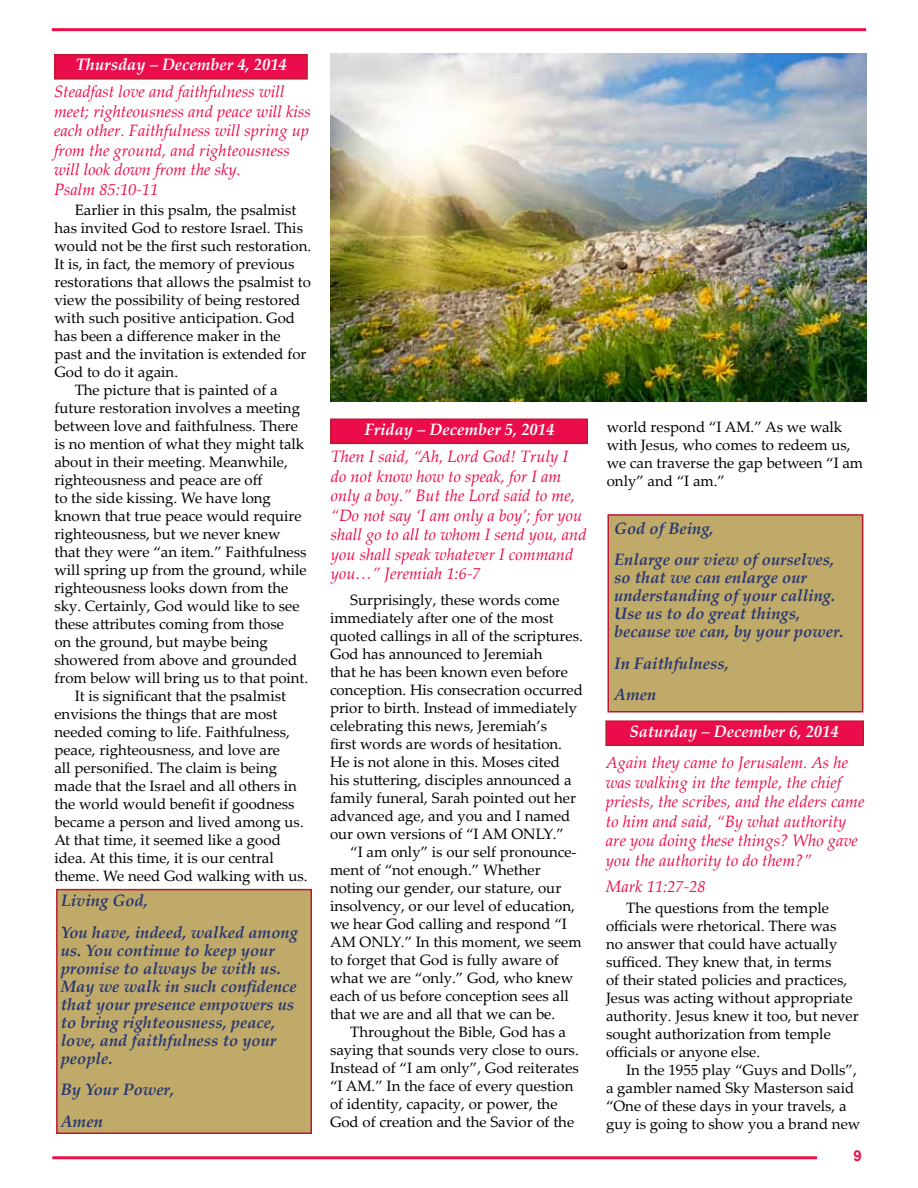
<style>
.page{position:relative;width:918px;height:1188px;background:#fff}
.page>*{position:absolute;margin:0;border:0;box-sizing:border-box;transform-origin:0 0}
.t1{font:italic 16.5px/19.5px "Palatino Linotype";color:#eb0c4b}
.t2{font:italic 700 16.5px/18px "Palatino Linotype";color:#293773}
.t3{font:italic 700 16.5px "Palatino Linotype";color:#fff}
.t4{font:15px/18px "Palatino Linotype";color:#000}
.t5{font:700 15px "Arial";color:#eb114b}
</style>
<div class="page">
<hr style="left:52px;top:1156px;width:765px;height:3px;background:#eb114b">
<hr style="left:52px;top:28px;width:814px;height:3px;background:#eb114b">
<div style="left:54px;top:54px;width:254px;height:26px;background:#eb0c4b;border:2px solid #bc1930"></div>
<div style="left:56px;top:889px;width:256px;height:245px;background:#bfaa69;border:2px solid #bc1930"></div>
<div style="left:330px;top:418px;width:258px;height:26px;background:#eb0c4b;border:2px solid #bc1930"></div>
<div style="left:608px;top:514px;width:255px;height:198px;background:#bfaa69;border:2px solid #bc1930"></div>
<div style="left:605px;top:720px;width:259px;height:26px;background:#eb0c4b;border:2px solid #bc1930"></div>
<img style="left:330px;top:54px;width:536px;height:348px">
<p class="t3" style="left:76px;top:53px;width:212px">Thursday – December 4, 2014</p>
<p class="t1" style="left:54px;top:81px;width:258px">Steadfast love and faithfulness will meet; righteousness and peace will kiss each other. Faithfulness will spring up from the ground, and righteousness will look down from the sky.<br>Psalm 85:10-11</p>
<p class="t4" style="left:75px;top:201px;width:223px">Earlier in this psalm, the psalmist</p>
<p class="t4" style="left:54px;top:219px;width:250px">has invited God to restore Israel. This</p>
<p class="t4" style="left:54px;top:237px;width:258px">would not be the first such restoration.</p>
<p class="t4" style="left:54px;top:255px;width:242px">It is, in fact, the memory of previous</p>
<p class="t4" style="left:54px;top:273px;width:258px">restorations that allows the psalmist to</p>
<p class="t4" style="left:54px;top:291px;width:247px">view the possibility of being restored</p>
<p class="t4" style="left:54px;top:309px;width:242px">with such positive anticipation. God</p>
<p class="t4" style="left:54px;top:327px;width:228px">has been a difference maker in the</p>
<p class="t4" style="left:54px;top:345px;width:254px">past and the invitation is extended for</p>
<p class="t4" style="left:54px;top:363px;width:125px">God to do it again.</p>
<p class="t4" style="left:75px;top:381px;width:204px">The picture that is painted of a</p>
<p class="t4" style="left:54px;top:399px;width:247px">future restoration involves a meeting</p>
<p class="t4" style="left:54px;top:417px;width:245px">between love and faithfulness. There</p>
<p class="t4" style="left:54px;top:435px;width:251px">is no mention of what they might talk</p>
<p class="t4" style="left:54px;top:453px;width:235px">about in their meeting. Meanwhile,</p>
<p class="t4" style="left:54px;top:471px;width:210px">righteousness and peace are off</p>
<p class="t4" style="left:54px;top:489px;width:218px">to the side kissing. We have long</p>
<p class="t4" style="left:54px;top:507px;width:249px">known that true peace would require</p>
<p class="t4" style="left:54px;top:525px;width:228px">righteousness, but we never knew</p>
<p class="t4" style="left:54px;top:543px;width:254px">that they were “an item.” Faithfulness</p>
<p class="t4" style="left:54px;top:561px;width:254px">will spring up from the ground, while</p>
<p class="t4" style="left:54px;top:579px;width:235px">righteousness looks down from the</p>
<p class="t4" style="left:54px;top:597px;width:247px">sky. Certainly, God would like to see</p>
<p class="t4" style="left:54px;top:615px;width:231px">these attributes coming from those</p>
<p class="t4" style="left:54px;top:633px;width:215px">on the ground, but maybe being</p>
<p class="t4" style="left:54px;top:651px;width:244px">showered from above and grounded</p>
<p class="t4" style="left:54px;top:669px;width:255px">from below will bring us to that point.</p>
<p class="t4" style="left:75px;top:687px;width:213px">It is significant that the psalmist</p>
<p class="t4" style="left:54px;top:705px;width:225px">envisions the things that are most</p>
<p class="t4" style="left:54px;top:723px;width:237px">needed coming to life. Faithfulness,</p>
<p class="t4" style="left:54px;top:741px;width:227px">peace, righteousness, and love are</p>
<p class="t4" style="left:54px;top:759px;width:224px">all personified. The claim is being</p>
<p class="t4" style="left:54px;top:777px;width:244px">made that the Israel and all others in</p>
<p class="t4" style="left:54px;top:795px;width:242px">the world would benefit if goodness</p>
<p class="t4" style="left:54px;top:813px;width:251px">became a person and lived among us.</p>
<p class="t4" style="left:54px;top:831px;width:228px">At that time, it seemed like a good</p>
<p class="t4" style="left:54px;top:849px;width:221px">idea. At this time, it is our central</p>
<p class="t4" style="left:54px;top:867px;width:255px">theme. We need God walking with us.</p>
<p class="t2" style="left:61px;top:884px;width:239px;line-height:31.5px">Living God,<br>You have, indeed, walked among</p>
<p class="t2" style="left:61px;top:940px;width:238px">us. You continue to keep your promise to always be with us.<br>May we walk in such confidence that your presence empowers us to bring righteousness, peace, love, and faithfulness to your people.</p>
<p class="t2" style="left:61px;top:1073px;width:115px;line-height:31.5px">By Your Power,<br>Amen</p>
<p class="t3" style="left:364px;top:418px;width:191px">Friday – December 5, 2014</p>
<p class="t1" style="left:331px;top:446px;width:257px">Then I said, “Ah, Lord God! Truly I do not know how to speak, for I am only a boy.” But the Lord said to me, “Do not say ‘I am only a boy’; for you shall go to all to whom I send you, and you shall speak whatever I command you…” Jeremiah 1:6-7</p>
<p class="t4" style="left:330px;top:590px;width:254px;text-indent:20px">Surprisingly, these words come immediately after one of the most quoted callings in all of the scriptures.<br>God has announced to Jeremiah<br>that he has been known even before conception. His consecration occurred prior to birth. Instead of immediately celebrating this news, Jeremiah’s<br>first words are words of hesitation.<br>He is not alone in this. Moses cited his stuttering, disciples announced a family funeral, Sarah pointed out her advanced age, and you and I named our own versions of “I AM ONLY.”</p>
<p class="t4" style="left:330px;top:842px;width:253px;text-indent:20px">“I am only” is our self pronounce&shy;ment of “not enough.” Whether noting our gender, our stature, our insolvency, or our level of education, we hear God calling and respond “I AM ONLY.” In this moment, we seem to forget that God is fully aware of what we are “only.” God, who knew each of us before conception sees all that we are and all that we can be.</p>
<p class="t4" style="left:330px;top:1022px;width:250px;text-indent:20px">Throughout the Bible, God has a saying that sounds very close to ours.<br>Instead of “I am only”, God reiterates “I AM.” In the face of every question of identity, capacity, or power, the God of creation and the Savior of the</p>
<p class="t4" style="left:607px;top:418px;width:258px">world respond “I AM.” As we walk with Jesus, who comes to redeem us, we can traverse the gap between “I am only” and “I am.”</p>
<p class="t2" style="left:614px;top:512px;width:222px;line-height:31.5px">God of Being,<br>Enlarge our view of ourselves,</p>
<p class="t2" style="left:614px;top:568px;width:231px">so that we can enlarge our understanding of your calling.<br>Use us to do great things, because we can, by your power.</p>
<p class="t2" style="left:614px;top:647px;width:116px;line-height:31.5px">In Faithfulness,<br>Amen</p>
<p class="t3" style="left:630px;top:719px;width:211px">Saturday – December 6, 2014</p>
<p class="t1" style="left:606px;top:752px;width:260px">Again they came to Jerusalem. As he was walking in the temple, the chief priests, the scribes, and the elders came to him and said, “By what authority are you doing these things? Who gave you the authority to do them?”</p>
<p class="t1" style="left:606px;top:876px;width:101px">Mark 11:27-28</p>
<p class="t4" style="left:606px;top:898px;width:254px;text-indent:20px">The questions from the temple officials were rhetorical. There was<br>no answer that could have actually sufficed. They knew that, in terms<br>of their stated policies and practices, Jesus was acting without appropriate authority. Jesus knew it too, but never sought authorization from temple officials or anyone else.</p>
<p class="t4" style="left:606px;top:1060px;width:256px;text-indent:20px">In the 1955 play “Guys and Dolls”, a gambler named Sky Masterson said “One of these days in your travels, a guy is going to show you a brand new</p>
<p class="t5" style="left:854px;top:1146px;width:10px">9</p>
</div>
